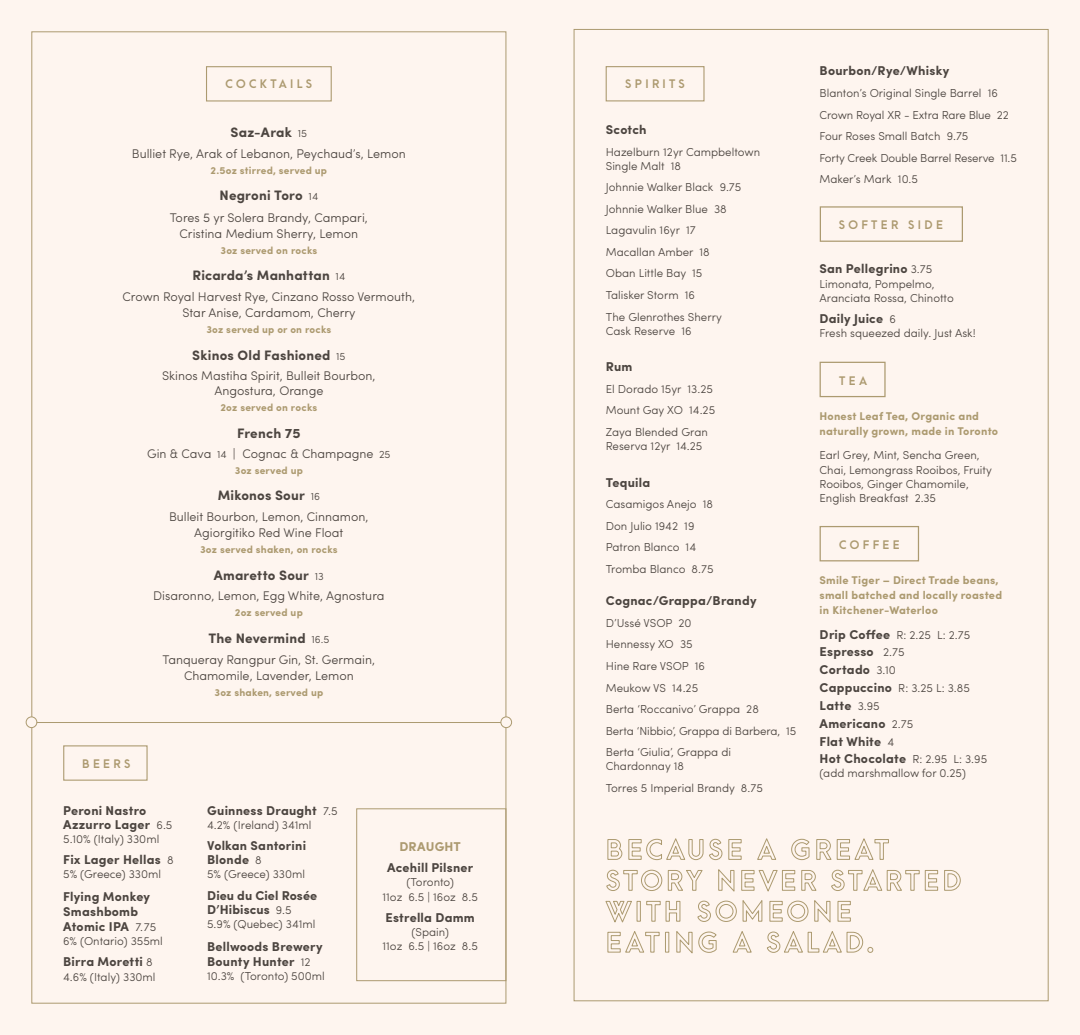
<style>
.page{position:relative;width:1080px;height:1035px;background:#fef5ef}
.page>*{position:absolute;margin:0;border:0;box-sizing:border-box;transform-origin:0 0}
.t1{font:700 13.75px "Sofia Pro";letter-spacing:.015em;color:#4c4540}
.t2{font:700 12.75px/17.9px "Sofia Pro";letter-spacing:.015em;color:#4c4540}
.t3{font:700 12.75px "Sofia Pro";letter-spacing:.015em;color:#ac9a70}
.t4{font:300 12.62px/16px "Sofia Pro";color:#4c4540;text-align:center}
.t5{font:300 11.5px/21.6px "Sofia Pro";color:#4c4540}
.t6{font:700 11.25px/15px "Sofia Pro";letter-spacing:.02em;color:#ac9a70}
.t7{font:800 11.25px "Arca Majora 2";letter-spacing:.3em;color:#ac9a70}
.t8{font:700 10.25px "Sofia Pro";letter-spacing:.02em;color:#ac9a70}
.s1{font-weight:300;font-size:10.62px}
.s2{font-size:10.62px}
.s3{font-weight:300;font-size:11.5px}
.s4{font-weight:700;font-size:12.75px}
</style>
<div class="page">
<div style="left:820px;top:206px;width:143px;height:36px;border:1px solid #ac9a70"></div>
<div style="left:206px;top:66px;width:126px;height:36px;border:1px solid #ac9a70"></div>
<div style="left:606px;top:66px;width:99px;height:35px;border:1px solid #ac9a70"></div>
<div style="left:820px;top:526px;width:99px;height:35px;border:1px solid #ac9a70"></div>
<div style="left:820px;top:362px;width:66px;height:35px;border:1px solid #ac9a70"></div>
<div style="left:63px;top:745px;width:85px;height:36px;border:1px solid #ac9a70"></div>
<hr style="left:32px;top:722px;width:474px;height:1px;background:#ac9a70">
<div style="left:501px;top:717px;width:11px;height:11px;background:#fef5ef;border-radius:50%"></div>
<div style="left:501px;top:717px;width:11px;height:11px;border:1px solid #ac9a70;border-radius:50%"></div>
<div style="left:26px;top:717px;width:11px;height:11px;background:#fef5ef;border-radius:50%"></div>
<div style="left:26px;top:717px;width:11px;height:11px;border:1px solid #ac9a70;border-radius:50%"></div>
<svg style="left:607px;top:839px;width:15px;height:21px"></svg>
<svg style="left:628px;top:838px;width:94px;height:22px"></svg>
<svg style="left:728px;top:839px;width:14px;height:21px"></svg>
<svg style="left:757px;top:838px;width:19px;height:22px"></svg>
<svg style="left:791px;top:839px;width:19px;height:21px"></svg>
<svg style="left:816px;top:838px;width:73px;height:22px"></svg>
<svg style="left:606px;top:870px;width:56px;height:21px"></svg>
<svg style="left:668px;top:870px;width:35px;height:21px"></svg>
<svg style="left:718px;top:869px;width:17px;height:23px"></svg>
<svg style="left:741px;top:870px;width:54px;height:22px"></svg>
<svg style="left:801px;top:870px;width:16px;height:21px"></svg>
<svg style="left:831px;top:869px;width:107px;height:22px"></svg>
<svg style="left:944px;top:870px;width:17px;height:21px"></svg>
<svg style="left:605px;top:901px;width:27px;height:22px"></svg>
<div style="left:637px;top:901px;width:4px;height:20px;border:1px solid #ac9a70"></div>
<svg style="left:646px;top:901px;width:34px;height:21px"></svg>
<svg style="left:697px;top:901px;width:40px;height:21px"></svg>
<svg style="left:743px;top:900px;width:19px;height:22px"></svg>
<svg style="left:769px;top:900px;width:62px;height:23px"></svg>
<svg style="left:837px;top:901px;width:14px;height:21px"></svg>
<svg style="left:607px;top:931px;width:53px;height:22px"></svg>
<div style="left:665px;top:932px;width:4px;height:20px;border:1px solid #ac9a70"></div>
<svg style="left:676px;top:931px;width:41px;height:23px"></svg>
<svg style="left:732px;top:931px;width:20px;height:22px"></svg>
<svg style="left:767px;top:931px;width:106px;height:22px"></svg>
<div style="left:356px;top:809px;width:150px;height:172px;border:1px solid #ac9a70"></div>
<p class="t7" style="left:226px;top:78px;width:88px">COCKTAILS</p>
<p class="t1" style="left:231px;top:121px;width:78px">Saz-Arak <span class="s1">15</span></p>
<p class="t4" style="left:132px;top:145px;width:275px">Bulliet Rye, Arak of Lebanon, Peychaud’s, Lemon</p>
<p class="t8" style="left:211px;top:162px;width:118px">2.5oz stirred, served up</p>
<p class="t1" style="left:220px;top:185px;width:100px">Negroni Toro <span class="s1">14</span></p>
<p class="t4" style="left:170px;top:208px;width:200px">Tores 5 yr Solera Brandy, Campari,<br>Cristina Medium Sherry, Lemon</p>
<p class="t8" style="left:220px;top:242px;width:98px">3oz served on rocks</p>
<p class="t1" style="left:192px;top:265px;width:154px">Ricarda’s Manhattan <span class="s1">14</span></p>
<p class="t4" style="left:123px;top:288px;width:294px">Crown Royal Harvest Rye, Cinzano Rosso Vermouth,<br>Star Anise, Cardamom, Cherry</p>
<p class="t8" style="left:206px;top:322px;width:126px">3oz served up or on rocks</p>
<p class="t1" style="left:192px;top:345px;width:155px">Skinos Old Fashioned <span class="s1">15</span></p>
<p class="t4" style="left:162px;top:367px;width:215px;line-height:14.9px">Skinos Mastiha Spirit, Bulleit Bourbon,<br>Angostura, Orange</p>
<p class="t8" style="left:220px;top:400px;width:98px">2oz served on rocks</p>
<p class="t1" style="left:237px;top:422px;width:65px">French 75</p>
<p class="t4" style="left:147px;top:444px;width:245px">Gin &amp; Cava <span class="s2">14</span> | Cognac &amp; Champagne <span class="s2">25</span></p>
<p class="t8" style="left:235px;top:462px;width:70px">3oz served up</p>
<p class="t1" style="left:218px;top:485px;width:104px">Mikonos Sour <span class="s1">16</span></p>
<p class="t4" style="left:169px;top:508px;width:201px">Bulleit Bourbon, Lemon, Cinnamon,<br>Agiorgitiko Red Wine Float</p>
<p class="t8" style="left:200px;top:542px;width:139px">3oz served shaken, on rocks</p>
<p class="t1" style="left:214px;top:565px;width:112px">Amaretto Sour <span class="s1">13</span></p>
<p class="t4" style="left:153px;top:587px;width:233px">Disaronno, Lemon, Egg White, Agnostura</p>
<p class="t8" style="left:235px;top:605px;width:70px">2oz served up</p>
<p class="t1" style="left:208px;top:627px;width:122px">The Nevermind <span class="s1">16.5</span></p>
<p class="t4" style="left:163px;top:650px;width:214px">Tanqueray Rangpur Gin, St. Germain,<br>Chamomile, Lavender, Lemon</p>
<p class="t8" style="left:214px;top:684px;width:110px">3oz shaken, served up</p>
<p class="t7" style="left:82px;top:757px;width:50px">BEERS</p>
<p class="t2" style="left:63px;top:802px;width:111px;line-height:14.1px">Peroni Nastro<br>Azzurro Lager <span class="s3">6.5</span></p>
<p class="t5" style="left:63px;top:827px;width:98px">5.10% (Italy) 330ml</p>
<p class="t2" style="left:63px;top:850px;width:112px">Fix Lager Hellas <span class="s3">8</span></p>
<p class="t5" style="left:63px;top:863px;width:99px">5% (Greece) 330ml</p>
<p class="t2" style="left:63px;top:888px;width:95px;line-height:15px">Flying Monkey<br>Smashbomb<br>Atomic IPA <span class="s3">7.75</span></p>
<p class="t5" style="left:63px;top:929px;width:101px">6% (Ontario) 355ml</p>
<p class="t2" style="left:63px;top:952px;width:91px">Birra Moretti <span class="s3">8</span></p>
<p class="t5" style="left:63px;top:965px;width:94px">4.6% (Italy) 330ml</p>
<p class="t2" style="left:207px;top:800px;width:132px">Guinness Draught <span class="s3">7.5</span></p>
<p class="t5" style="left:207px;top:813px;width:106px">4.2% (Ireland) 341ml</p>
<p class="t2" style="left:207px;top:838px;width:100px;line-height:14.1px">Volkan Santorini<br>Blonde <span class="s3">8</span></p>
<p class="t5" style="left:207px;top:863px;width:99px">5% (Greece) 330ml</p>
<p class="t2" style="left:207px;top:888px;width:112px;line-height:14.1px">Dieu du Ciel Rosée<br>D’Hibiscus <span class="s3">9.5</span></p>
<p class="t5" style="left:207px;top:912px;width:110px">5.9% (Quebec) 341ml</p>
<p class="t2" style="left:207px;top:938px;width:117px;line-height:15px">Bellwoods Brewery<br>Bounty Hunter <span class="s3">12</span></p>
<p class="t5" style="left:207px;top:964px;width:119px">10.3% (Toronto) 500ml</p>
<p class="t3" style="left:399px;top:837px;width:63px">DRAUGHT</p>
<p class="t2" style="left:387px;top:858px;width:88px">Acehill Pilsner</p>
<p class="t5" style="left:383px;top:875px;width:97px;line-height:14px;text-align:center">(Toronto)<br>11oz 6.5 | 16oz 8.5</p>
<p class="t2" style="left:385px;top:908px;width:91px">Estrella Damm</p>
<p class="t5" style="left:383px;top:924px;width:97px;line-height:14px;text-align:center">(Spain)<br>11oz 6.5 | 16oz 8.5</p>
<p class="t7" style="left:625px;top:78px;width:61px">SPIRITS</p>
<p class="t2" style="left:606px;top:120px;width:42px">Scotch</p>
<p class="t5" style="left:606px;top:144px;width:156px;line-height:14px">Hazelburn 12 yr Campbeltown<br>Single Malt 18</p>
<p class="t5" style="left:606px;top:176px;width:137px">Johnnie Walker Black 9.75<br>Johnnie Walker Blue 38<br>Lagavulin 16 yr 17<br>Macallan Amber 18<br>Oban Little Bay 15<br>Talisker Storm 16<br>The Glenrothes Sherry</p>
<p class="t5" style="left:606px;top:319px;width:87px">Cask Reserve 16</p>
<p class="t2" style="left:606px;top:357px;width:28px">Rum</p>
<p class="t5" style="left:606px;top:377px;width:111px">El Dorado 15yr 13.25<br>Mount Gay XO 14.25<br>Zaya Blended Gran</p>
<p class="t5" style="left:606px;top:434px;width:98px">Reserva 12yr 14.25</p>
<p class="t2" style="left:606px;top:472px;width:46px">Tequila</p>
<p class="t5" style="left:606px;top:493px;width:109px">Casamigos Anejo 18<br>Don Julio 1942 19<br>Patron Blanco 14<br>Tromba Blanco 8.75</p>
<p class="t2" style="left:606px;top:591px;width:152px">Cognac/Grappa/Brandy</p>
<p class="t5" style="left:606px;top:611px;width:192px">D’Ussé VSOP 20<br>Hennessy XO 35<br>Hine Rare VSOP 16<br>Meukow VS 14.25<br>Berta ‘Roccanivo’ Grappa 28<br>Berta ‘Nibbio’, Grappa di Barbera, 15<br>Berta ‘Giulia’, Grappa di</p>
<p class="t5" style="left:606px;top:755px;width:159px">Chardonnay 18<br>Torres 5 Imperial Brandy 8.75</p>
<p class="t2" style="left:820px;top:61px;width:131px">Bourbon/Rye/Whisky</p>
<p class="t5" style="left:820px;top:81px;width:199px">Blanton’s Original Single Barrel 16<br>Crown Royal XR - Extra Rare Blue 22<br>Four Roses Small Batch 9.75<br>Forty Creek Double Barrel Reserve 11.5<br>Maker’s Mark 10.5</p>
<p class="t7" style="left:839px;top:219px;width:106px">SOFTER SIDE</p>
<p class="t2" style="left:820px;top:259px;width:114px">San Pellegrino <span class="s3">3.75</span></p>
<p class="t5" style="left:820px;top:276px;width:136px;line-height:14px">Limonata, Pompelmo,<br>Aranciata Rossa, Chinotto</p>
<p class="t2" style="left:820px;top:309px;width:78px">Daily Juice <span class="s3">6</span></p>
<p class="t5" style="left:820px;top:322px;width:158px">Fresh squeezed daily. Just Ask!</p>
<p class="t7" style="left:839px;top:374px;width:29px">TEA</p>
<p class="t6" style="left:820px;top:408px;width:180px">Honest Leaf Tea, Organic and naturally grown, made in Toronto</p>
<p class="t5" style="left:820px;top:448px;width:174px;line-height:14px">Earl Grey, Mint, Sencha Green,<br>Chai, Lemongrass Rooibos, Fruity<br>Rooibos, Ginger Chamomile,<br>English Breakfast 2.35</p>
<p class="t7" style="left:839px;top:538px;width:62px">COFFEE</p>
<p class="t6" style="left:820px;top:572px;width:184px">Smile Tiger – Direct Trade beans, small batched and locally roasted in Kitchener-Waterloo</p>
<p class="t5" style="left:820px;top:623px;width:152px"><span class="s4">Drip Coffee</span> R: 2.25 L: 2.75</p>
<p class="t2" style="left:820px;top:642px;width:86px">Espresso <span class="s3">2.75<br></span>Cortado <span class="s3">3.10</span></p>
<p class="t5" style="left:820px;top:677px;width:152px"><span class="s4">Cappuccino</span> R: 3.25 L: 3.85</p>
<p class="t2" style="left:820px;top:696px;width:169px">Latte <span class="s3">3.95<br></span>Americano <span class="s3">2.75<br></span>Flat White <span class="s3">4<br></span>Hot Chocolate <span class="s3">R: 2.95 L: 3.95</span></p>
<p class="t5" style="left:820px;top:762px;width:148px">(add marshmallow for 0.25)</p>
</div>
